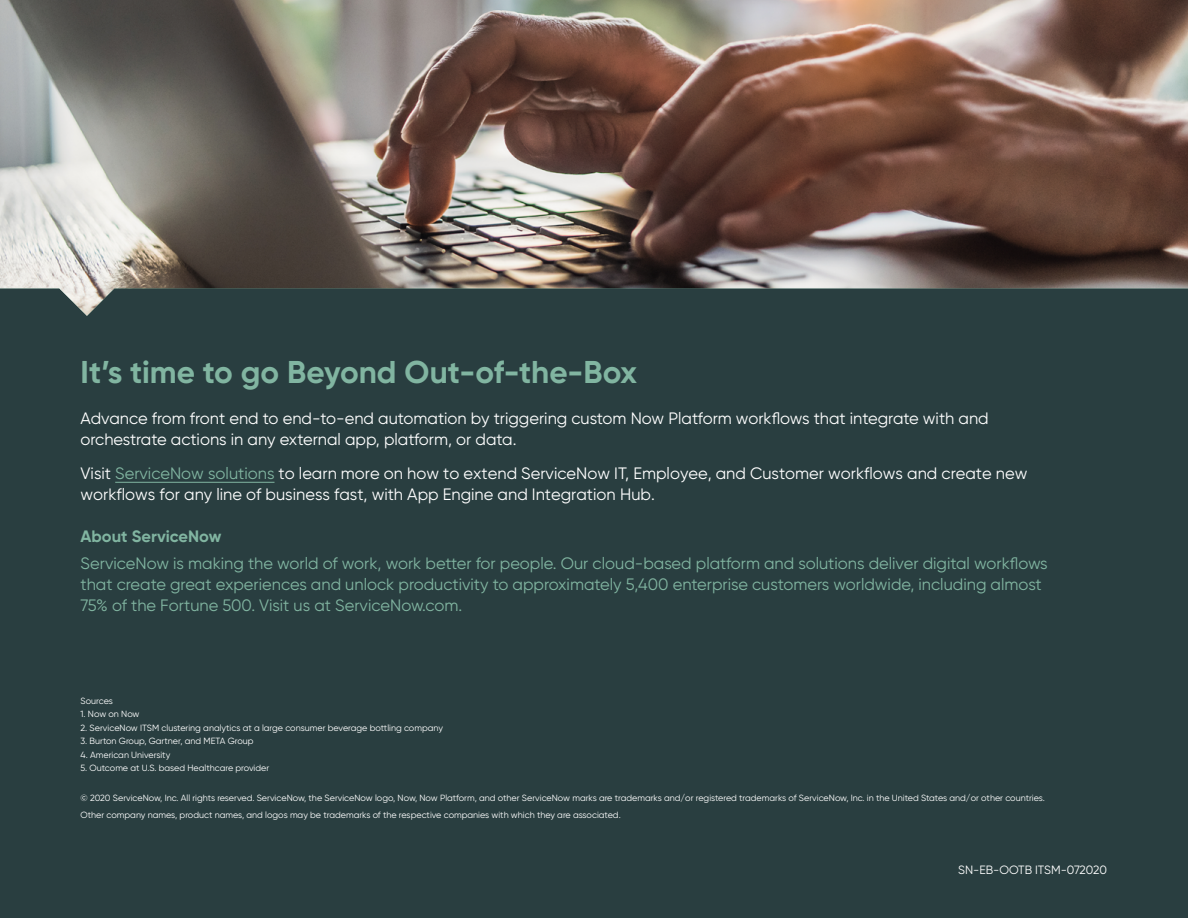
<style>
.page{position:relative;width:1188px;height:918px;background:#fff}
.page>*{position:absolute;margin:0;border:0;box-sizing:border-box;transform-origin:0 0}
.t1{font:700 31.5px "Gilroy";color:#81b5a1}
.t2{font:16.5px/21px "Gilroy";color:#fff}
.t3{font:16.5px/21px "Gilroy";color:#81b5a1}
.t4{font:700 16.5px "Gilroy";color:#81b5a1}
.t5{font:12px "Gilroy";letter-spacing:-.01em;color:#fff}
.t6{font:9px/16.5px "Gilroy";color:#fff}
.s1{color:#81b5a1}
</style>
<div class="page">
<div style="left:0;top:284px;width:1188px;height:634px;background:#293e40"></div>
<hr style="left:115px;top:482px;width:160px;height:1px;background:#81b5a1">
<img style="left:0;top:0;width:1188px;height:316px">
<h1 class="t1" style="left:81px;top:352px;width:558px">It’s time to go Beyond Out-of-the-Box</h1>
<h2 class="t2" style="left:81px;top:407px;width:910px">Advance from front end to end-to-end automation by triggering custom Now Platform workflows that integrate with and orchestrate actions in any external app, platform, or data.</h2>
<h2 class="t2" style="left:81px;top:463px;width:948px">Visit <span class="s1">ServiceNow solutions</span> to learn more on how to extend ServiceNow IT, Employee, and Customer workflows and create new workflows for any line of business fast, with App Engine and Integration Hub.</h2>
<h2 class="t4" style="left:81px;top:526px;width:142px">About ServiceNow</h2>
<p class="t3" style="left:81px;top:553px;width:969px">ServiceNow is making the world of work, work better for people. Our cloud-based platform and solutions deliver digital workflows that create great experiences and unlock productivity to approximately 5,400 enterprise customers worldwide, including almost<br>75% of the Fortune 500. Visit us at ServiceNow.com.</p>
<p class="t6" style="left:81px;top:692px;width:34px">Sources</p>
<p class="t6" style="left:81px;top:706px;width:61px">1. Now on Now</p>
<p class="t6" style="left:81px;top:719px;width:364px">2. ServiceNow ITSM clustering analytics at a large consumer beverage bottling company</p>
<p class="t6" style="left:81px;top:733px;width:175px">3. Burton Group, Gartner, and META Group</p>
<p class="t6" style="left:81px;top:746px;width:91px">4. American University</p>
<p class="t6" style="left:81px;top:760px;width:190px">5. Outcome at U.S. based Healthcare provider</p>
<p class="t6" style="left:81px;top:790px;width:966px">© 2020 ServiceNow, Inc. All rights reserved. ServiceNow, the ServiceNow logo, Now, Now Platform, and other ServiceNow marks are trademarks and/or registered trademarks of ServiceNow, Inc. in the United States and/or other countries.<br>Other company names, product names, and logos may be trademarks of the respective companies with which they are associated.</p>
<h3 class="t5" style="left:958px;top:862px;width:150px">SN-EB-OOTB ITSM-072020</h3>
</div>
